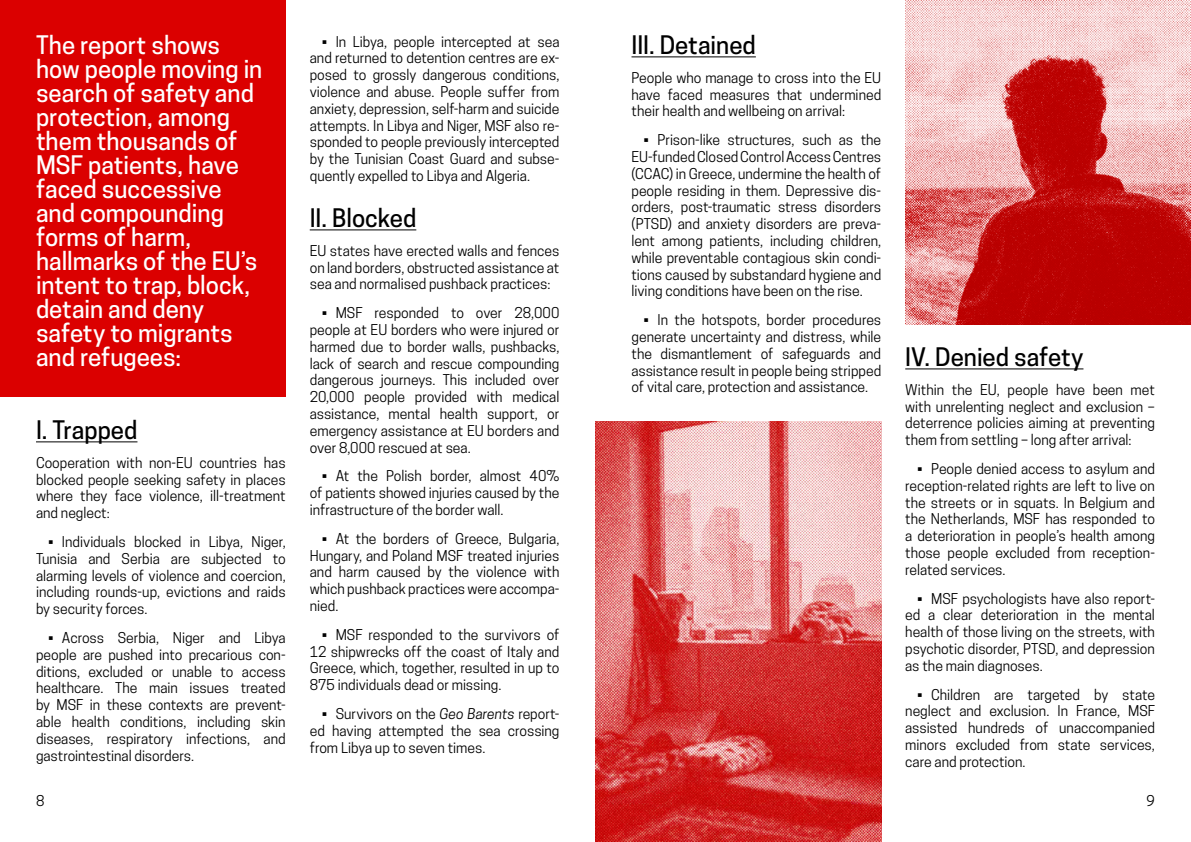
<style>
.page{position:relative;width:1191px;height:842px;background:#fff}
.page>*{position:absolute;margin:0;border:0;box-sizing:border-box;transform-origin:0 0}
.Quote_statemnet{font:500 24px/24px "Cooper Hewitt";color:#fff}
.Subheading{font:500 24px "Cooper Hewitt";color:#000}
.Body_-_column_1{font:14px/16.8px "Cooper Hewitt";color:#000;text-align:justify}
.s1{font-style:italic}
</style>
<div class="page">
<div style="left:0;top:0;width:286px;height:396px;background:#db0000"></div>
<hr style="left:36px;top:442px;width:101px;height:1px;background:#000">
<hr style="left:310px;top:230px;width:106px;height:1px;background:#000">
<img style="left:595px;top:421px;width:286px;height:421px">
<img style="left:905px;top:0;width:286px;height:324px">
<hr style="left:631px;top:57px;width:125px;height:1px;background:#000">
<hr style="left:905px;top:369px;width:178px;height:1px;background:#000">
<p class="Quote_statemnet" style="left:36px;top:33px;width:228px">The report shows how people moving in search of safety and protection, among them thousands of<br>MSF patients, have faced successive and compounding forms of harm, hallmarks of the EU’s intent to trap, block, detain and deny safety to migrants and refugees:</p>
<p class="Subheading" style="left:36px;top:416px;width:103px">I. Trapped</p>
<p class="Body_-_column_1" style="left:36px;top:454px;width:251px">Cooperation with non-EU countries has blocked people seeking safety in places where they face violence, ill-treatment and neglect:</p>
<p class="Body_-_column_1" style="left:36px;top:533px;width:251px;text-indent:12px">• Individuals blocked in Libya, Niger, Tunisia and Serbia are subjected to alarming levels of violence and coercion, including rounds-up, evictions and raids by security forces.</p>
<p class="Body_-_column_1" style="left:36px;top:629px;width:251px;text-indent:12px">• Across Serbia, Niger and Libya people are pushed into precarious con&shy;ditions, excluded or unable to access healthcare. The main issues treated by MSF in these contexts are prevent&shy;able health conditions, including skin diseases, respiratory infections, and gastrointestinal disorders.</p>
<p class="Body_-_column_1" style="left:310px;top:33px;width:251px;text-indent:12px">• In Libya, people intercepted at sea and returned to detention centres are ex&shy;posed to grossly dangerous conditions, violence and abuse. People suffer from anxiety, depression, self-harm and suicide attempts. In Libya and Niger, MSF also re&shy;sponded to people previously intercepted by the Tunisian Coast Guard and subse&shy;quently expelled to Libya and Algeria.</p>
<p class="Subheading" style="left:310px;top:204px;width:108px">II. Blocked</p>
<p class="Body_-_column_1" style="left:310px;top:242px;width:251px">EU states have erected walls and fences on land borders, obstructed assistance at sea and normalised pushback practices:</p>
<p class="Body_-_column_1" style="left:310px;top:305px;width:251px;text-indent:12px">• MSF responded to over 28,000 people at EU borders who were injured or harmed due to border walls, pushbacks, lack of search and rescue compounding dangerous journeys. This included over 20,000 people provided with medical assistance, mental health support, or emergency assistance at EU borders and over 8,000 rescued at sea.</p>
<p class="Body_-_column_1" style="left:310px;top:468px;width:251px;text-indent:12px">• At the Polish border, almost 40% of patients showed injuries caused by the infrastructure of the border wall.</p>
<p class="Body_-_column_1" style="left:310px;top:530px;width:251px;text-indent:12px">• At the borders of Greece, Bulgaria, Hungary, and Poland MSF treated injuries and harm caused by the violence with which pushback practices were accompa&shy;nied.</p>
<p class="Body_-_column_1" style="left:310px;top:626px;width:251px;text-indent:12px">• MSF responded to the survivors of 12 shipwrecks off the coast of Italy and Greece, which, together, resulted in up to 875 individuals dead or missing.</p>
<p class="Body_-_column_1" style="left:310px;top:705px;width:251px;text-indent:12px">• Survivors on the <span class="s1">Geo Barents</span> report&shy;ed having attempted the sea crossing from Libya up to seven times.</p>
<p class="Subheading" style="left:631px;top:31px;width:126px">III. Detained</p>
<p class="Body_-_column_1" style="left:631px;top:69px;width:251px">People who manage to cross into the EU have faced measures that undermined their health and wellbeing on arrival:</p>
<p class="Body_-_column_1" style="left:631px;top:132px;width:251px;text-indent:12px">• Prison-like structures, such as the EU-funded Closed Control Access Centres (CCAC) in Greece, undermine the health of people residing in them. Depressive dis&shy;orders, post-traumatic stress disorders (PTSD) and anxiety disorders are preva&shy;lent among patients, including children, while preventable contagious skin condi&shy;tions caused by substandard hygiene and living conditions have been on the rise.</p>
<p class="Body_-_column_1" style="left:631px;top:312px;width:251px;text-indent:12px">• In the hotspots, border procedures generate uncertainty and distress, while the dismantlement of safeguards and assistance result in people being stripped of vital care, protection and assistance.</p>
<p class="Subheading" style="left:905px;top:343px;width:180px">IV. Denied safety</p>
<p class="Body_-_column_1" style="left:905px;top:381px;width:251px">Within the EU, people have been met with unrelenting neglect and exclusion – deterrence policies aiming at preventing them from settling – long after arrival:</p>
<p class="Body_-_column_1" style="left:905px;top:460px;width:251px;text-indent:12px">• People denied access to asylum and reception-related rights are left to live on the streets or in squats. In Belgium and the Netherlands, MSF has responded to a deterioration in people’s health among those people excluded from reception&shy;related services.</p>
<p class="Body_-_column_1" style="left:905px;top:590px;width:251px;text-indent:12px">• MSF psychologists have also report&shy;ed a clear deterioration in the mental health of those living on the streets, with psychotic disorder, PTSD, and depression as the main diagnoses.</p>
<p class="Body_-_column_1" style="left:905px;top:686px;width:251px;text-indent:12px">• Children are targeted by state neglect and exclusion. In France, MSF assisted hundreds of unaccompanied minors excluded from state services, care and protection.</p>
<p class="Body_-_column_1" style="left:36px;top:792px;width:10px">8</p>
<p class="Body_-_column_1" style="left:1146px;top:792px;width:10px">9</p>
</div>
